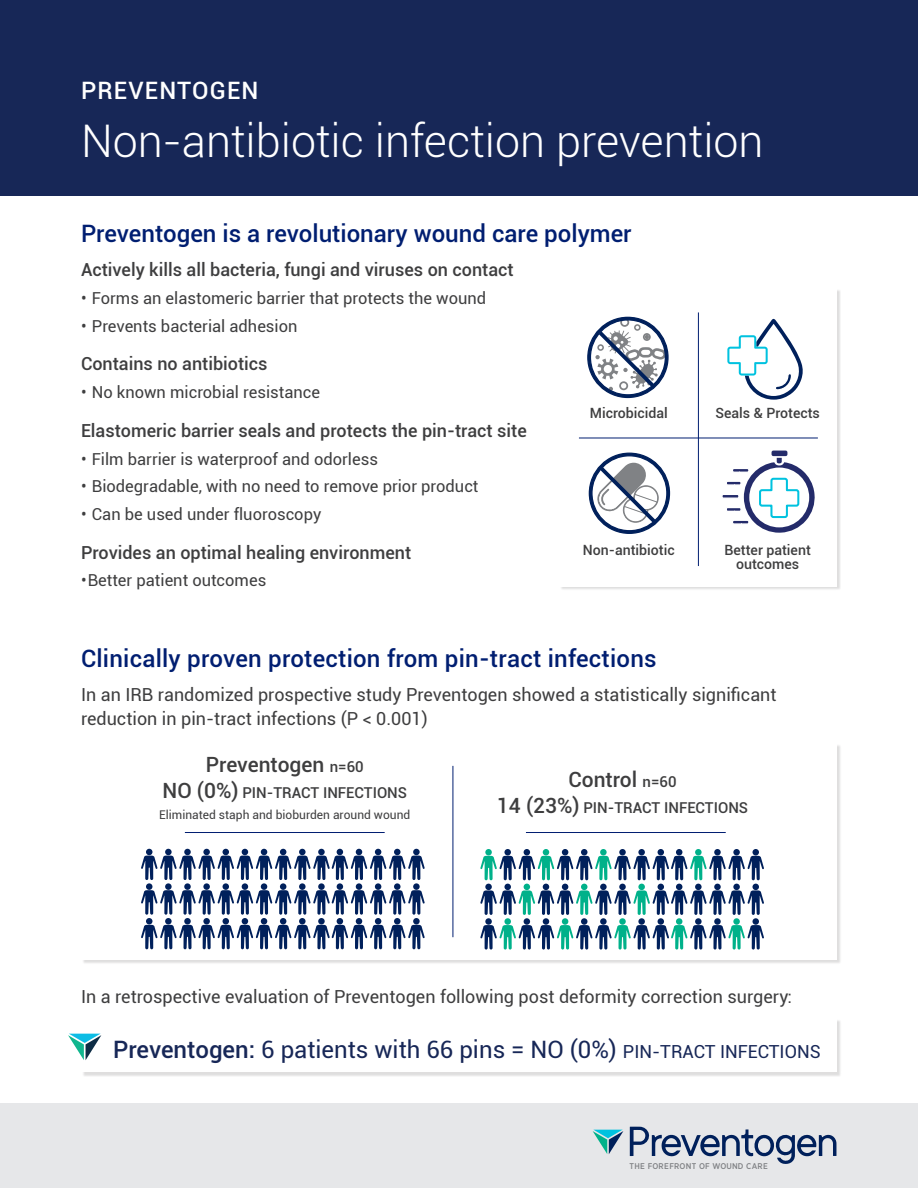
<style>
.page{position:relative;width:918px;height:1188px;background:#fff}
.page>*{position:absolute;margin:0;border:0;box-sizing:border-box;transform-origin:0 0}
.t1{font:300 45px "Roboto";color:#fff}
.t2{font:500 24px "Roboto";color:#001e71}
.t3{font:24px "Roboto";color:#172757}
.t4{font:500 24px "Roboto";letter-spacing:.05em;color:#fff}
.t5{font:500 21px "Roboto";color:#3e3e3f}
.t6{font:18px/24px "Roboto";color:#3e3e3f}
.t7{font:500 18px "Roboto";color:#3e3e3f}
.t8{font:16.5px "Roboto";color:#3e3e3f}
.t9{font:500 15px "Roboto";color:#3e3e3f}
.t10{font:500 14.1px/14.1px "Roboto";color:#3e3e3f;text-align:center}
.t11{font:12px "Roboto";color:#3e3e3f}
.t12{font:500 8.4px "Gotham Narrow";letter-spacing:.03em;color:#808285}
.s1{font-size:15px}
.s2{font-size:21px}
.s3{font-weight:500}
.s4{font-size:18px}
</style>
<div class="page">
<div style="left:82px;top:744px;width:760px;height:220px;background:#231f20;opacity:.15"></div>
<div style="left:81px;top:743px;width:756px;height:217px;background:#fff"></div>
<div style="left:561px;top:289px;width:280px;height:302px;background:#231f20;opacity:.15"></div>
<div style="left:560px;top:288px;width:277px;height:298px;background:#fff"></div>
<div style="left:82px;top:1019px;width:760px;height:58px;background:#e1e1e1"></div>
<div style="left:81px;top:1018px;width:756px;height:54px;background:#fff"></div>
<div style="left:0;top:1103px;width:918px;height:85px;background:#e6e7e9"></div>
<svg style="left:68px;top:1034px;width:33px;height:26px"></svg>
<div style="left:146px;top:883px;width:6px;height:7px;background:#00205b;border-radius:50%"></div>
<div style="left:165px;top:883px;width:7px;height:7px;background:#00205b;border-radius:50%"></div>
<div style="left:184px;top:883px;width:7px;height:7px;background:#00205b;border-radius:50%"></div>
<div style="left:203px;top:883px;width:7px;height:7px;background:#00205b;border-radius:50%"></div>
<div style="left:223px;top:883px;width:6px;height:7px;background:#00205b;border-radius:50%"></div>
<div style="left:242px;top:883px;width:6px;height:7px;background:#00205b;border-radius:50%"></div>
<div style="left:261px;top:883px;width:6px;height:7px;background:#00205b;border-radius:50%"></div>
<div style="left:280px;top:883px;width:6px;height:7px;background:#00205b;border-radius:50%"></div>
<div style="left:299px;top:883px;width:7px;height:7px;background:#00205b;border-radius:50%"></div>
<div style="left:318px;top:883px;width:7px;height:7px;background:#00205b;border-radius:50%"></div>
<div style="left:146px;top:918px;width:6px;height:7px;background:#00205b;border-radius:50%"></div>
<div style="left:165px;top:918px;width:7px;height:7px;background:#00205b;border-radius:50%"></div>
<div style="left:184px;top:918px;width:7px;height:7px;background:#00205b;border-radius:50%"></div>
<div style="left:203px;top:918px;width:7px;height:7px;background:#00205b;border-radius:50%"></div>
<div style="left:223px;top:918px;width:6px;height:7px;background:#00205b;border-radius:50%"></div>
<div style="left:242px;top:918px;width:6px;height:7px;background:#00205b;border-radius:50%"></div>
<div style="left:261px;top:918px;width:6px;height:7px;background:#00205b;border-radius:50%"></div>
<div style="left:280px;top:918px;width:6px;height:7px;background:#00205b;border-radius:50%"></div>
<div style="left:299px;top:918px;width:7px;height:7px;background:#00205b;border-radius:50%"></div>
<div style="left:318px;top:918px;width:7px;height:7px;background:#00205b;border-radius:50%"></div>
<div style="left:337px;top:883px;width:6px;height:7px;background:#00205b;border-radius:50%"></div>
<div style="left:356px;top:883px;width:6px;height:7px;background:#00205b;border-radius:50%"></div>
<div style="left:337px;top:918px;width:6px;height:7px;background:#00205b;border-radius:50%"></div>
<div style="left:356px;top:918px;width:6px;height:7px;background:#00205b;border-radius:50%"></div>
<svg style="left:141px;top:849px;width:284px;height:31px"></svg>
<div style="left:375px;top:883px;width:6px;height:7px;background:#00205b;border-radius:50%"></div>
<div style="left:394px;top:883px;width:7px;height:7px;background:#00205b;border-radius:50%"></div>
<div style="left:413px;top:883px;width:7px;height:7px;background:#00205b;border-radius:50%"></div>
<svg style="left:141px;top:890px;width:284px;height:25px"></svg>
<div style="left:375px;top:918px;width:6px;height:7px;background:#00205b;border-radius:50%"></div>
<div style="left:394px;top:918px;width:7px;height:7px;background:#00205b;border-radius:50%"></div>
<div style="left:413px;top:918px;width:7px;height:7px;background:#00205b;border-radius:50%"></div>
<svg style="left:141px;top:925px;width:284px;height:24px"></svg>
<svg style="left:485px;top:918px;width:7px;height:7px"></svg>
<div style="left:504px;top:918px;width:7px;height:7px;background:#00b18a;border-radius:50%"></div>
<div style="left:524px;top:918px;width:6px;height:7px;background:#00205b;border-radius:50%"></div>
<div style="left:543px;top:918px;width:6px;height:7px;background:#00205b;border-radius:50%"></div>
<div style="left:562px;top:918px;width:6px;height:7px;background:#00b18a;border-radius:50%"></div>
<div style="left:581px;top:918px;width:7px;height:7px;background:#00205b;border-radius:50%"></div>
<svg style="left:600px;top:918px;width:7px;height:7px"></svg>
<svg style="left:619px;top:918px;width:7px;height:7px"></svg>
<div style="left:638px;top:918px;width:7px;height:7px;background:#00205b;border-radius:50%"></div>
<div style="left:658px;top:918px;width:6px;height:7px;background:#00205b;border-radius:50%"></div>
<div style="left:676px;top:918px;width:6px;height:7px;background:#00b18a;border-radius:50%"></div>
<div style="left:695px;top:918px;width:7px;height:7px;background:#00205b;border-radius:50%"></div>
<svg style="left:480px;top:849px;width:284px;height:66px"></svg>
<svg style="left:714px;top:918px;width:7px;height:7px"></svg>
<svg style="left:733px;top:918px;width:7px;height:7px"></svg>
<div style="left:752px;top:918px;width:7px;height:7px;background:#00205b;border-radius:50%"></div>
<svg style="left:480px;top:925px;width:284px;height:25px"></svg>
<hr style="left:453px;top:766px;width:1px;height:171px;background:#001e71">
<hr style="left:698px;top:312px;width:1px;height:254px;background:#001e71">
<hr style="left:579px;top:438px;width:239px;height:1px;background:#001e71">
<hr style="left:185px;top:832px;width:200px;height:1px;background:#001e71">
<hr style="left:526px;top:832px;width:200px;height:1px;background:#001e71">
<svg style="left:587px;top:316px;width:82px;height:83px"></svg>
<svg style="left:727px;top:318px;width:76px;height:82px"></svg>
<svg style="left:588px;top:452px;width:83px;height:82px"></svg>
<svg style="left:722px;top:451px;width:93px;height:82px"></svg>
<div style="left:0;top:0;width:918px;height:196px;background:#172757"></div>
<svg style="left:630px;top:1127px;width:206px;height:37px"></svg>
<svg style="left:593px;top:1130px;width:30px;height:24px"></svg>
<p class="t4" style="left:81px;top:74px;width:179px">PREVENTOGEN</p>
<p class="t1" style="left:81px;top:110px;width:684px">Non-antibiotic infection prevention</p>
<p class="t2" style="left:81px;top:217px;width:552px">Preventogen is a revolutionary wound care polymer</p>
<p class="t7" style="left:81px;top:257px;width:434px">Actively kills all bacteria, fungi and viruses on contact</p>
<p class="t8" style="left:81px;top:287px;width:407px">• Forms an elastomeric barrier that protects the wound</p>
<p class="t8" style="left:81px;top:314px;width:218px">• Prevents bacterial adhesion</p>
<p class="t7" style="left:81px;top:351px;width:188px">Contains no antibiotics</p>
<p class="t8" style="left:81px;top:381px;width:241px">• No known microbial resistance</p>
<p class="t7" style="left:81px;top:418px;width:447px">Elastomeric barrier seals and protects the pin-tract site</p>
<p class="t8" style="left:81px;top:447px;width:299px">• Film barrier is waterproof and odorless</p>
<p class="t8" style="left:81px;top:475px;width:399px">• Biodegradable, with no need to remove prior product</p>
<p class="t8" style="left:81px;top:503px;width:242px">• Can be used under fluoroscopy</p>
<p class="t7" style="left:81px;top:540px;width:332px">Provides an optimal healing environment</p>
<p class="t8" style="left:81px;top:569px;width:187px">•Better patient outcomes</p>
<p class="t10" style="left:590px;top:406px;width:80px">Microbicidal</p>
<p class="t10" style="left:716px;top:406px;width:106px">Seals &amp; Protects</p>
<p class="t10" style="left:583px;top:542px;width:93px">Non-antibiotic</p>
<p class="t10" style="left:725px;top:542px;width:88px">Better patient outcomes</p>
<p class="t2" style="left:81px;top:642px;width:577px">Clinically proven protection from pin-tract infections</p>
<p class="t6" style="left:81px;top:682px;width:697px">In an IRB randomized prospective study Preventogen showed a statistically significant reduction in pin-tract infections (P &lt; 0.001)</p>
<p class="t5" style="left:206px;top:750px;width:159px">Preventogen <span class="s1">n=60</span></p>
<p class="t9" style="left:163px;top:782px;width:246px"><span class="s2">NO (0%)</span> PIN-TRACT INFECTIONS</p>
<p class="t11" style="left:159px;top:806px;width:253px">Eliminated staph and bioburden around wound</p>
<p class="t5" style="left:568px;top:765px;width:110px">Control <span class="s1">n=60</span></p>
<p class="t9" style="left:497px;top:797px;width:253px"><span class="s2">14 (23%)</span> PIN-TRACT INFECTIONS</p>
<p class="t6" style="left:81px;top:984px;width:713px">In a retrospective evaluation of Preventogen following post deformity correction surgery:</p>
<p class="t3" style="left:113px;top:1033px;width:709px"><span class="s3">Preventogen:</span> 6 patients with 66 pins = NO (0%) <span class="s4">PIN-TRACT INFECTIONS</span></p>
<p class="t12" style="left:630px;top:1161px;width:140px">THE FOREFRONT OF WOUND CARE</p>
</div>
